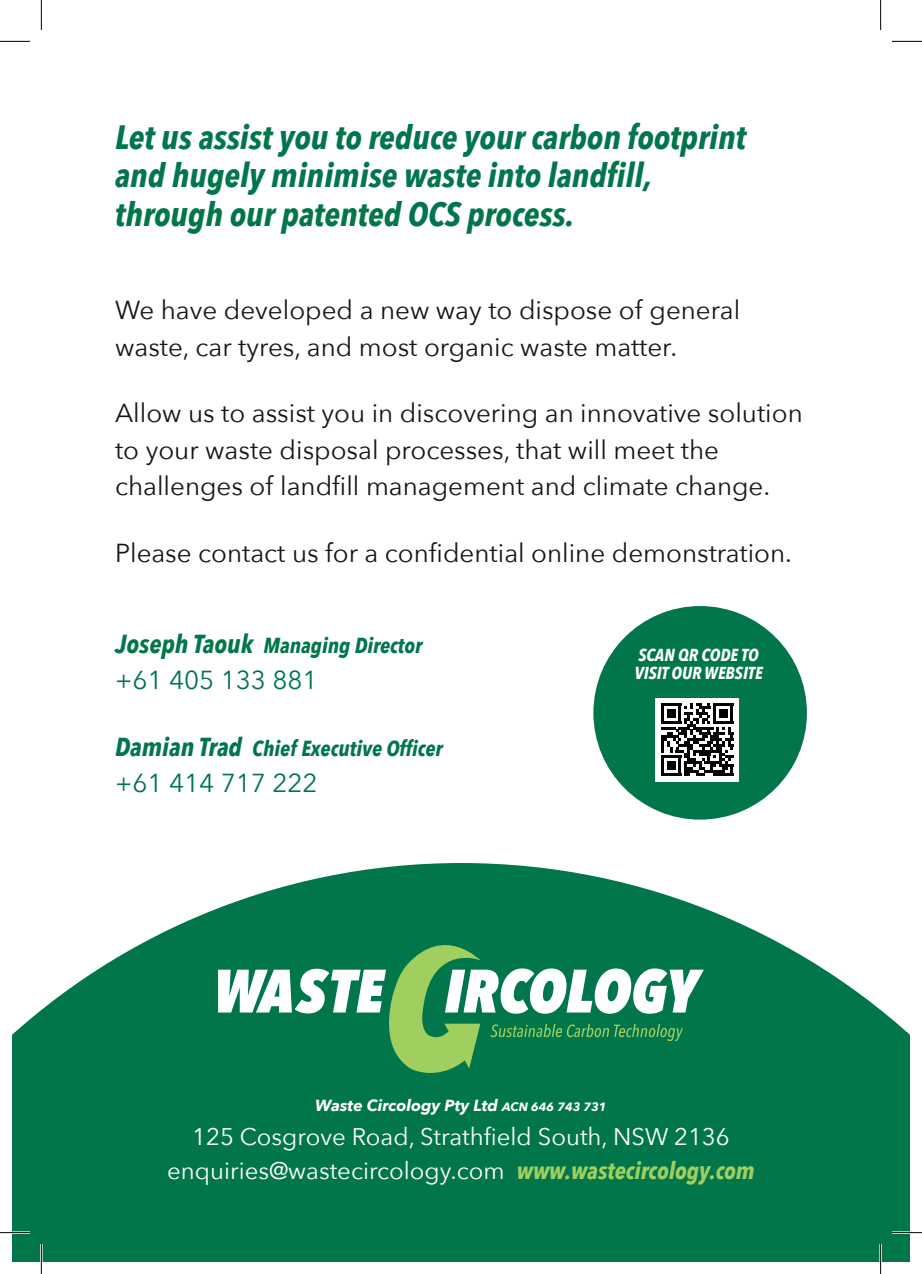
<style>
.page{position:relative;width:922px;height:1274px;background:#fff}
.page>*{position:absolute;margin:0;border:0;box-sizing:border-box;transform-origin:0 0}
.t1{font:italic 700 33.6px/38.6px "Avenir Next Condensed";color:#00764a}
.t2{font:26px/36.4px "Avenir Next";color:#1a1415}
.t3{font:26px "Avenir Next";color:#00764a}
.t4{font:24px/34px "Avenir Next";color:#fff;text-align:center}
.t5{font:italic 700 21.8px "Avenir Next Condensed";color:#00764a}
.t6{font:italic 700 17.4px/18.6px "Avenir Next Condensed";color:#fff}
.t7{font:italic 700 16px "Avenir Next";color:#fff}
.s1{font-size:26px}
.s2{font-size:12px}
.s3{font-family:"Avenir Next Condensed";font-weight:700;font-style:italic;color:#a1cf5f}
</style>
<div class="page">
<svg style="left:13px;top:863px;width:896px;height:397px;fill:#00764a"></svg>
<svg style="left:218px;top:922px;width:486px;height:157px"></svg>
<div style="left:593px;top:606px;width:214px;height:213px;background:#00764a;border-radius:50%"></div>
<div style="left:655px;top:697px;width:84px;height:84px;background:#fff"></div>
<svg style="left:661px;top:703px;width:72px;height:72px"></svg>
<hr style="left:713px;top:772px;width:20px;height:3px;background:#040503">
<hr style="left:0;top:1231px;width:30px;height:2px;background:#fff">
<hr style="left:892px;top:1231px;width:30px;height:2px;background:#fff">
<hr style="left:40px;top:1243px;width:3px;height:30px;background:#fff">
<hr style="left:879px;top:1243px;width:3px;height:30px;background:#fff">
<hr style="left:0;top:41px;width:30px;height:1px;background:#000">
<hr style="left:892px;top:41px;width:30px;height:1px;background:#000">
<hr style="left:0;top:1232px;width:30px;height:1px;background:#000">
<hr style="left:892px;top:1232px;width:30px;height:1px;background:#000">
<hr style="left:41px;top:0;width:1px;height:30px;background:#000">
<hr style="left:41px;top:1243px;width:1px;height:30px;background:#000">
<hr style="left:880px;top:0;width:1px;height:30px;background:#000">
<hr style="left:880px;top:1243px;width:1px;height:30px;background:#000">
<p class="t1" style="left:115px;top:117px;width:632px">Let us assist you to reduce your carbon footprint and hugely minimise waste into landfill, through our patented OCS process.</p>
<p class="t2" style="left:115px;top:291px;width:627px">We have developed a new way to dispose of general waste, car tyres, and most organic waste matter.</p>
<p class="t2" style="left:115px;top:394px;width:689px">Allow us to assist you in discovering an innovative solution to your waste disposal processes, that will meet the challenges of landfill management and climate change.</p>
<p class="t2" style="left:115px;top:533px;width:678px">Please contact us for a confidential online demonstration.</p>
<p class="t5" style="left:115px;top:631px;width:309px"><span class="s1">Joseph Taouk</span> Managing Director</p>
<p class="t3" style="left:115px;top:658px;width:204px">+61 405 133 881</p>
<p class="t5" style="left:115px;top:734px;width:329px"><span class="s1">Damian Trad</span> Chief Executive Officer</p>
<p class="t3" style="left:115px;top:761px;width:204px">+61 414 717 222</p>
<p class="t6" style="left:634px;top:645px;width:130px">SCAN QR CODE TO<br>VISIT OUR WEBSITE</p>
<p class="t7" style="left:315px;top:1091px;width:293px">Waste Circology Pty Ltd <span class="s2">ACN 646 743 731</span></p>
<p class="t4" style="left:167px;top:1118px;width:589px">125 Cosgrove Road, Strathfield South, NSW 2136 enquiries@wastecircology.com <span class="s3">www.wastecircology.com</span></p>
</div>
